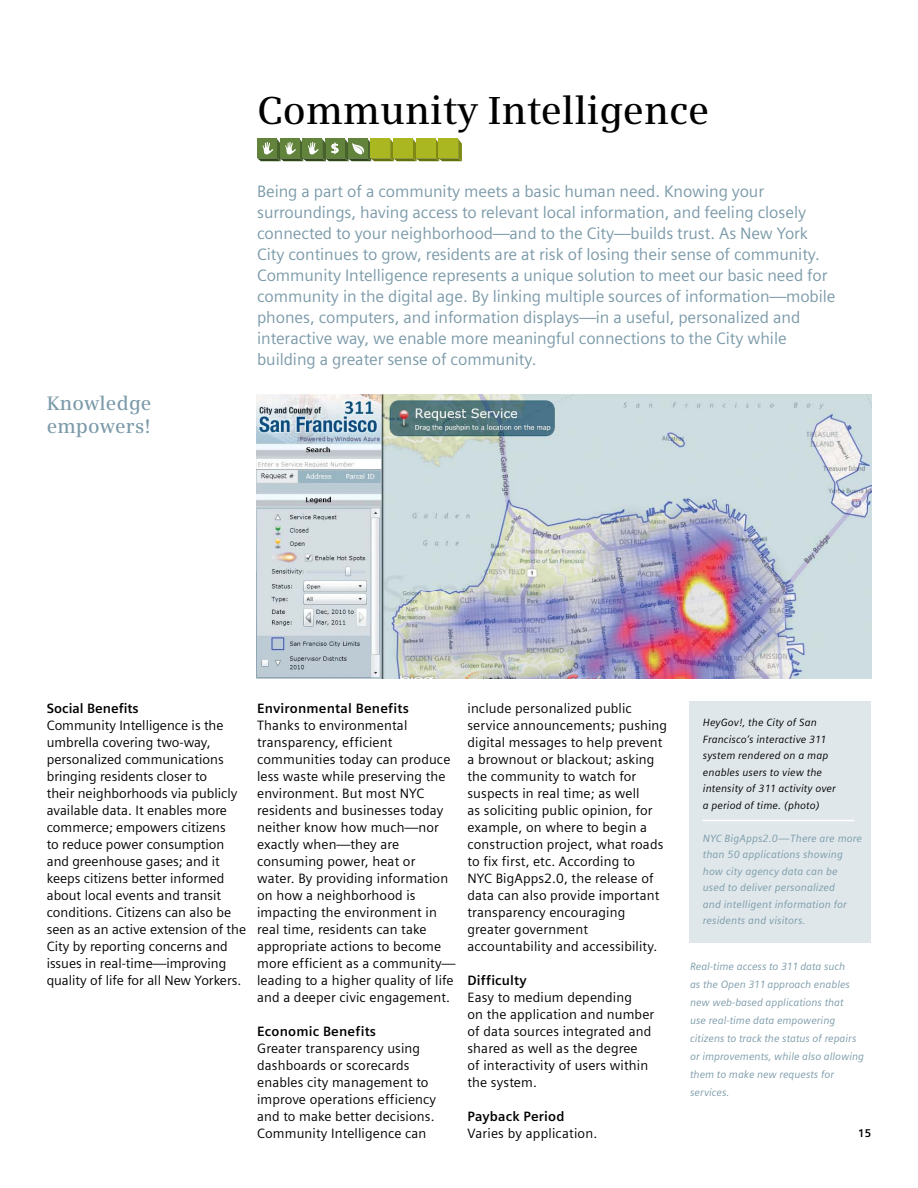
<style>
.page{position:relative;width:918px;height:1188px;background:#fff}
.page>*{position:absolute;margin:0;border:0;box-sizing:border-box;transform-origin:0 0}
._01__Headline__26pt{font:600 39px "Siemens Serif";color:#000}
._01__Headline__13pt{font:600 19.5px/23.4px "Siemens Serif";letter-spacing:.01em;color:#7b9aa9}
._01__Headline__26pt-2{font:16.5px/21px "Siemens Sans";letter-spacing:-.005em;color:#7b9aa9}
._03__Copy_Roman__9pt{font:13.5px/17px "Siemens Sans";letter-spacing:.01em;color:#000}
._03__Copy_Roman__9pt-2{font:700 13.5px "Siemens Sans";letter-spacing:.015em;color:#000}
.t1{font:700 11.25px "Siemens Sans";color:#000}
._01__Headline__13pt-2{font:italic 10.5px/16.5px "Siemens Sans";color:#7b9aa9}
._01__Headline__13pt-3{font:italic 10.5px "Siemens Sans";letter-spacing:.01em;color:#000}
</style>
<div class="page">
<img style="left:256px;top:395px;width:615px;height:283px">
<div style="left:689px;top:702px;width:181px;height:241px;background:#dfe7ea"></div>
<hr style="left:702px;top:820px;width:152px;height:1px;background:#fff">
<svg style="left:257px;top:139px;width:205px;height:22px;background:#869a3d"></svg>
<p class="_01__Headline__13pt" style="left:47px;top:391px;width:106px">Knowledge empowers!</p>
<p class="_01__Headline__26pt" style="left:257px;top:87px;width:454px">Community Intelligence</p>
<p class="_01__Headline__26pt-2" style="left:257px;top:181px;width:509px">Being a part of a community meets a basic human need. Knowing your</p>
<p class="_01__Headline__26pt-2" style="left:257px;top:202px;width:550px">surroundings, having access to relevant local information, and feeling closely</p>
<p class="_01__Headline__26pt-2" style="left:257px;top:223px;width:552px">connected to your neighborhood—and to the City—builds trust. As New York</p>
<p class="_01__Headline__26pt-2" style="left:257px;top:244px;width:564px">City continues to grow, residents are at risk of losing their sense of community.</p>
<p class="_01__Headline__26pt-2" style="left:257px;top:265px;width:580px">Community Intelligence represents a unique solution to meet our basic need for community in the digital age. By linking multiple sources of information—mobile phones, computers, and information displays—in a useful, personalized and</p>
<p class="_01__Headline__26pt-2" style="left:257px;top:328px;width:531px">interactive way, we enable more meaningful connections to the City while</p>
<p class="_01__Headline__26pt-2" style="left:257px;top:349px;width:281px">building a greater sense of community.</p>
<p class="_03__Copy_Roman__9pt-2" style="left:47px;top:701px;width:93px">Social Benefits</p>
<p class="_03__Copy_Roman__9pt" style="left:47px;top:717px;width:178px">Community Intelligence is the umbrella covering two-way,</p>
<p class="_03__Copy_Roman__9pt" style="left:47px;top:751px;width:178px">personalized communications bringing residents closer to</p>
<p class="_03__Copy_Roman__9pt" style="left:47px;top:785px;width:192px">their neighborhoods via publicly available data. It enables more commerce; empowers citizens</p>
<p class="_03__Copy_Roman__9pt" style="left:47px;top:836px;width:201px">to reduce power consumption and greenhouse gases; and it keeps citizens better informed about local events and transit conditions. Citizens can also be seen as an active extension of the<br>City by reporting concerns and</p>
<p class="_03__Copy_Roman__9pt" style="left:47px;top:955px;width:196px">issues in real-time—improving quality of life for all New Yorkers.</p>
<p class="_03__Copy_Roman__9pt-2" style="left:257px;top:701px;width:153px">Environmental Benefits</p>
<p class="_03__Copy_Roman__9pt" style="left:257px;top:717px;width:152px">Thanks to environmental</p>
<p class="_03__Copy_Roman__9pt" style="left:257px;top:734px;width:137px">transparency, efficient</p>
<p class="_03__Copy_Roman__9pt" style="left:257px;top:751px;width:195px">communities today can produce less waste while preserving the environment. But most NYC</p>
<p class="_03__Copy_Roman__9pt" style="left:257px;top:802px;width:188px">residents and businesses today neither know how much—nor exactly when—they are</p>
<p class="_03__Copy_Roman__9pt" style="left:257px;top:853px;width:160px">consuming power, heat or</p>
<p class="_03__Copy_Roman__9pt" style="left:257px;top:870px;width:193px">water. By providing information on how a neighborhood is</p>
<p class="_03__Copy_Roman__9pt" style="left:257px;top:904px;width:181px">impacting the environment in real time, residents can take</p>
<p class="_03__Copy_Roman__9pt" style="left:257px;top:938px;width:200px">appropriate actions to become more efficient as a community— leading to a higher quality of life and a deeper civic engagement.</p>
<p class="_03__Copy_Roman__9pt-2" style="left:257px;top:1024px;width:120px">Economic Benefits</p>
<p class="_03__Copy_Roman__9pt" style="left:257px;top:1040px;width:165px">Greater transparency using</p>
<p class="_03__Copy_Roman__9pt" style="left:257px;top:1057px;width:154px">dashboards or scorecards</p>
<p class="_03__Copy_Roman__9pt" style="left:257px;top:1074px;width:173px">enables city management to</p>
<p class="_03__Copy_Roman__9pt" style="left:257px;top:1091px;width:181px">improve operations efficiency and to make better decisions.<br>Community Intelligence can</p>
<p class="_03__Copy_Roman__9pt" style="left:468px;top:700px;width:166px">include personalized public</p>
<p class="_03__Copy_Roman__9pt" style="left:468px;top:717px;width:201px">service announcements; pushing digital messages to help prevent a brownout or blackout; asking the community to watch for</p>
<p class="_03__Copy_Roman__9pt" style="left:468px;top:785px;width:174px">suspects in real time; as well</p>
<p class="_03__Copy_Roman__9pt" style="left:468px;top:802px;width:187px">as soliciting public opinion, for</p>
<p class="_03__Copy_Roman__9pt" style="left:468px;top:819px;width:197px">example, on where to begin a construction project, what roads to fix first, etc. According to</p>
<p class="_03__Copy_Roman__9pt" style="left:468px;top:870px;width:193px">NYC BigApps2.0, the release of data can also provide important</p>
<p class="_03__Copy_Roman__9pt" style="left:468px;top:904px;width:159px">transparency encouraging</p>
<p class="_03__Copy_Roman__9pt" style="left:468px;top:921px;width:122px">greater government</p>
<p class="_03__Copy_Roman__9pt" style="left:468px;top:938px;width:191px">accountability and accessibility.</p>
<p class="_03__Copy_Roman__9pt-2" style="left:468px;top:973px;width:61px">Difficulty</p>
<p class="_03__Copy_Roman__9pt" style="left:468px;top:989px;width:166px">Easy to medium depending</p>
<p class="_03__Copy_Roman__9pt" style="left:468px;top:1006px;width:188px">on the application and number of data sources integrated and shared as well as the degree</p>
<p class="_03__Copy_Roman__9pt" style="left:468px;top:1057px;width:182px">of interactivity of users within the system.</p>
<p class="_03__Copy_Roman__9pt-2" style="left:468px;top:1109px;width:98px">Payback Period</p>
<p class="_03__Copy_Roman__9pt" style="left:468px;top:1125px;width:131px">Varies by application.</p>
<p class="_01__Headline__13pt-3" style="left:703px;top:717px;width:116px">HeyGov!, the City of San</p>
<p class="_01__Headline__13pt-3" style="left:703px;top:733px;width:125px">Francisco’s interactive 311</p>
<p class="_01__Headline__13pt-3" style="left:703px;top:750px;width:127px">system rendered on a map</p>
<p class="_01__Headline__13pt-3" style="left:703px;top:766px;width:121px">enables users to view the</p>
<p class="_01__Headline__13pt-3" style="left:703px;top:783px;width:135px">intensity of 311 activity over</p>
<p class="_01__Headline__13pt-3" style="left:703px;top:799px;width:118px">a period of time. (photo)</p>
<p class="_01__Headline__13pt-2" style="left:703px;top:830px;width:161px">NYC BigApps2.0—There are more than 50 applications showing how city agency data can be</p>
<p class="_01__Headline__13pt-2" style="left:703px;top:879px;width:134px">used to deliver personalized</p>
<p class="_01__Headline__13pt-2" style="left:703px;top:896px;width:146px">and intelligent information for residents and visitors.</p>
<p class="_01__Headline__13pt-2" style="left:690px;top:958px;width:157px">Real-time access to 311 data such</p>
<p class="_01__Headline__13pt-2" style="left:690px;top:975px;width:161px;line-height:18px">as the Open 311 approach enables new web-based applications that</p>
<p class="_01__Headline__13pt-2" style="left:690px;top:1012px;width:147px">use real-time data empowering</p>
<p class="_01__Headline__13pt-2" style="left:690px;top:1030px;width:168px">citizens to track the status of repairs</p>
<p class="_01__Headline__13pt-2" style="left:690px;top:1047px;width:176px;line-height:18px">or improvements, while also allowing them to make new requests for</p>
<p class="_01__Headline__13pt-2" style="left:690px;top:1084px;width:41px">services.</p>
<p class="t1" style="left:858px;top:1127px;width:15px">15</p>
</div>
